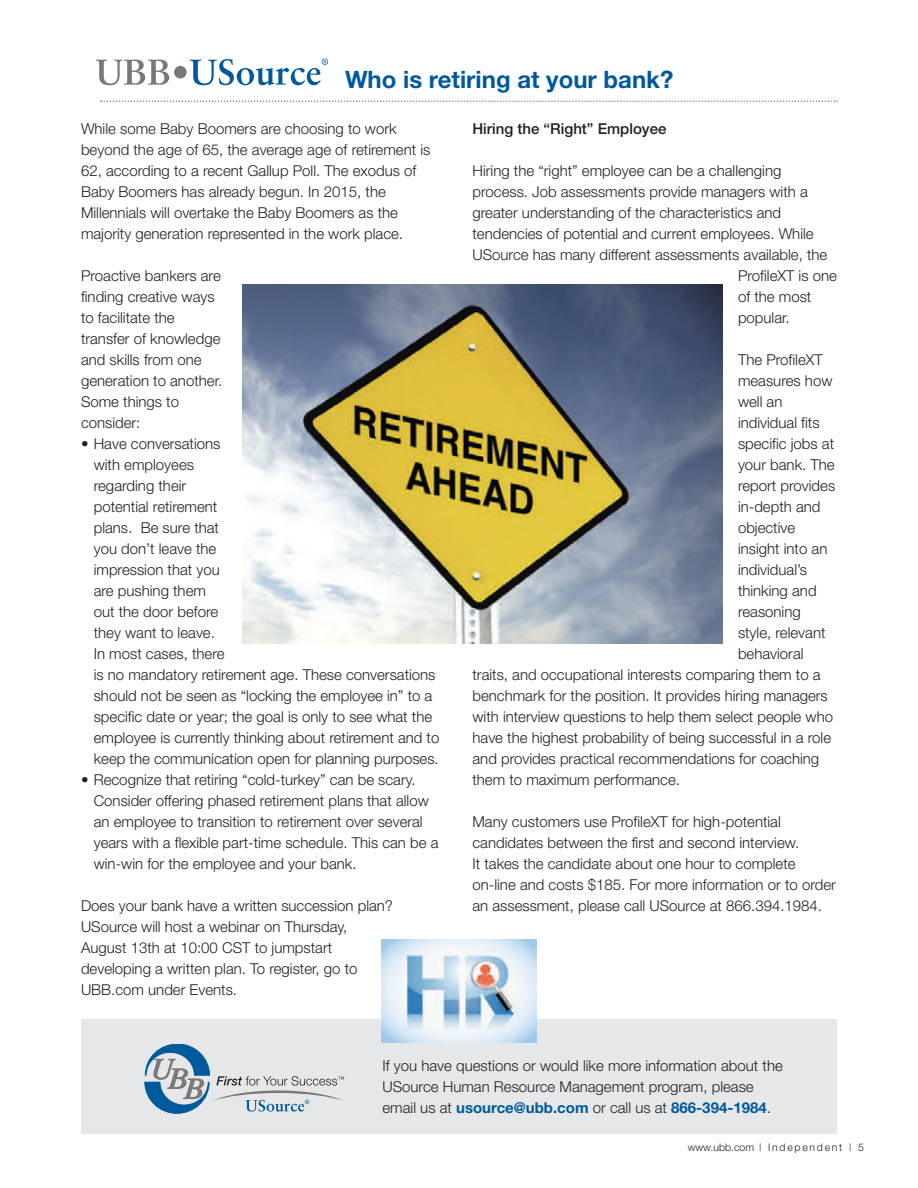
<style>
.page{position:relative;width:918px;height:1188px;background:#fff}
.page>*{position:absolute;margin:0;border:0;box-sizing:border-box;transform-origin:0 0}
.t1{font:700 24px "Helvetica Neue";color:#00599b}
.t2{font:300 15px/21px "Helvetica Neue";color:#231f20}
.t3{font:500 15px "Helvetica Neue";color:#231f20}
.t4{font:300 10.5px "Helvetica Neue";letter-spacing:.165em;color:#231f20}
.s1{font-weight:700;color:#00599b}
</style>
<div class="page">
<div style="left:81px;top:1019px;width:756px;height:115px;background:#e6e7e9"></div>
<svg style="left:96px;top:60px;width:73px;height:25px"></svg>
<div style="left:174px;top:66px;width:13px;height:12px;background:#76787b;border-radius:50%"></div>
<svg style="left:190px;top:58px;width:138px;height:27px"></svg>
<svg style="left:100px;top:100px;width:738px;height:2px"></svg>
<svg style="left:145px;top:1044px;width:199px;height:69px"></svg>
<img style="left:242px;top:284px;width:481px;height:359px">
<img style="left:382px;top:940px;width:154px;height:103px">
<h1 class="t1" style="left:345px;top:71px;width:330px">Who is retiring at your bank?</h1>
<p class="t2" style="left:81px;top:119px;width:351px">While some Baby Boomers are choosing to work beyond the age of 65, the average age of retirement is 62, according to a recent Gallup Poll. The exodus of Baby Boomers has already begun. In 2015, the Millennials will overtake the Baby Boomers as the majority generation represented in the work place.</p>
<p class="t2" style="left:81px;top:266px;width:143px">Proactive bankers are finding creative ways to facilitate the transfer of knowledge and skills from one generation to another.<br>Some things to consider:</p>
<p class="t2" style="left:94px;top:434px;width:347px;text-indent:-13px">• Have conversations<br>with employees<br>regarding their<br>potential retirement<br>plans. Be sure that<br>you don’t leave the<br>impression that you<br>are pushing them<br>out the door before<br>they want to leave.<br>In most cases, there<br>is no mandatory retirement age. These conversations should not be seen as “locking the employee in” to a specific date or year; the goal is only to see what the employee is currently thinking about retirement and to keep the communication open for planning purposes.</p>
<p class="t2" style="left:94px;top:770px;width:346px;text-indent:-13px">• Recognize that retiring “cold-turkey” can be scary.<br>Consider offering phased retirement plans that allow an employee to transition to retirement over several years with a flexible part-time schedule. This can be a win-win for the employee and your bank.</p>
<p class="t2" style="left:81px;top:896px;width:314px">Does your bank have a written succession plan?<br>USource will host a webinar on Thursday, August 13th at 10:00 CST to jumpstart developing a written plan. To register, go to UBB.com under Events.</p>
<p class="t3" style="left:473px;top:123px;width:195px">Hiring the “Right” Employee</p>
<p class="t2" style="left:473px;top:161px;width:310px">Hiring the “right” employee can be a challenging</p>
<p class="t2" style="left:473px;top:182px;width:337px">process. Job assessments provide managers with a</p>
<p class="t2" style="left:473px;top:203px;width:310px">greater understanding of the characteristics and</p>
<p class="t2" style="left:473px;top:224px;width:343px">tendencies of potential and current employees. While</p>
<p class="t2" style="left:473px;top:245px;width:356px">USource has many different assessments available, the</p>
<p class="t2" style="left:738px;top:266px;width:100px">ProfileXT is one</p>
<p class="t2" style="left:738px;top:287px;width:75px">of the most</p>
<p class="t2" style="left:738px;top:308px;width:53px">popular.</p>
<p class="t2" style="left:738px;top:350px;width:86px">The ProfileXT</p>
<p class="t2" style="left:738px;top:371px;width:96px">measures how</p>
<p class="t2" style="left:738px;top:392px;width:46px">well an</p>
<p class="t2" style="left:738px;top:413px;width:83px">individual fits</p>
<p class="t2" style="left:738px;top:434px;width:98px">specific jobs at</p>
<p class="t2" style="left:738px;top:455px;width:98px">your bank. The</p>
<p class="t2" style="left:738px;top:476px;width:99px">report provides</p>
<p class="t2" style="left:738px;top:497px;width:84px">in-depth and</p>
<p class="t2" style="left:738px;top:518px;width:59px">objective</p>
<p class="t2" style="left:738px;top:539px;width:91px">insight into an</p>
<p class="t2" style="left:738px;top:560px;width:70px">individual’s</p>
<p class="t2" style="left:738px;top:581px;width:80px">thinking and</p>
<p class="t2" style="left:738px;top:602px;width:64px">reasoning</p>
<p class="t2" style="left:738px;top:623px;width:89px">style, relevant</p>
<p class="t2" style="left:738px;top:644px;width:67px">behavioral</p>
<p class="t2" style="left:473px;top:665px;width:350px">traits, and occupational interests comparing them to a</p>
<p class="t2" style="left:473px;top:686px;width:357px">benchmark for the position. It provides hiring managers</p>
<p class="t2" style="left:473px;top:707px;width:362px">with interview questions to help them select people who</p>
<p class="t2" style="left:473px;top:728px;width:360px">have the highest probability of being successful in a role</p>
<p class="t2" style="left:473px;top:749px;width:348px">and provides practical recommendations for coaching</p>
<p class="t2" style="left:473px;top:770px;width:209px">them to maximum performance.</p>
<p class="t2" style="left:473px;top:812px;width:365px">Many customers use ProfileXT for high-potential candidates between the first and second interview.<br>It takes the candidate about one hour to complete on-line and costs $185. For more information or to order an assessment, please call USource at 866.394.1984.</p>
<p class="t2" style="left:382px;top:1057px;width:402px">If you have questions or would like more information about the<br>USource Human Resource Management program, please email us at <span class="s1">usource@ubb.com</span> or call us at <span class="s1">866-394-1984</span>.</p>
<p class="t4" style="left:688px;top:1144px;width:178px">www.ubb.com | Independent | 5</p>
</div>
